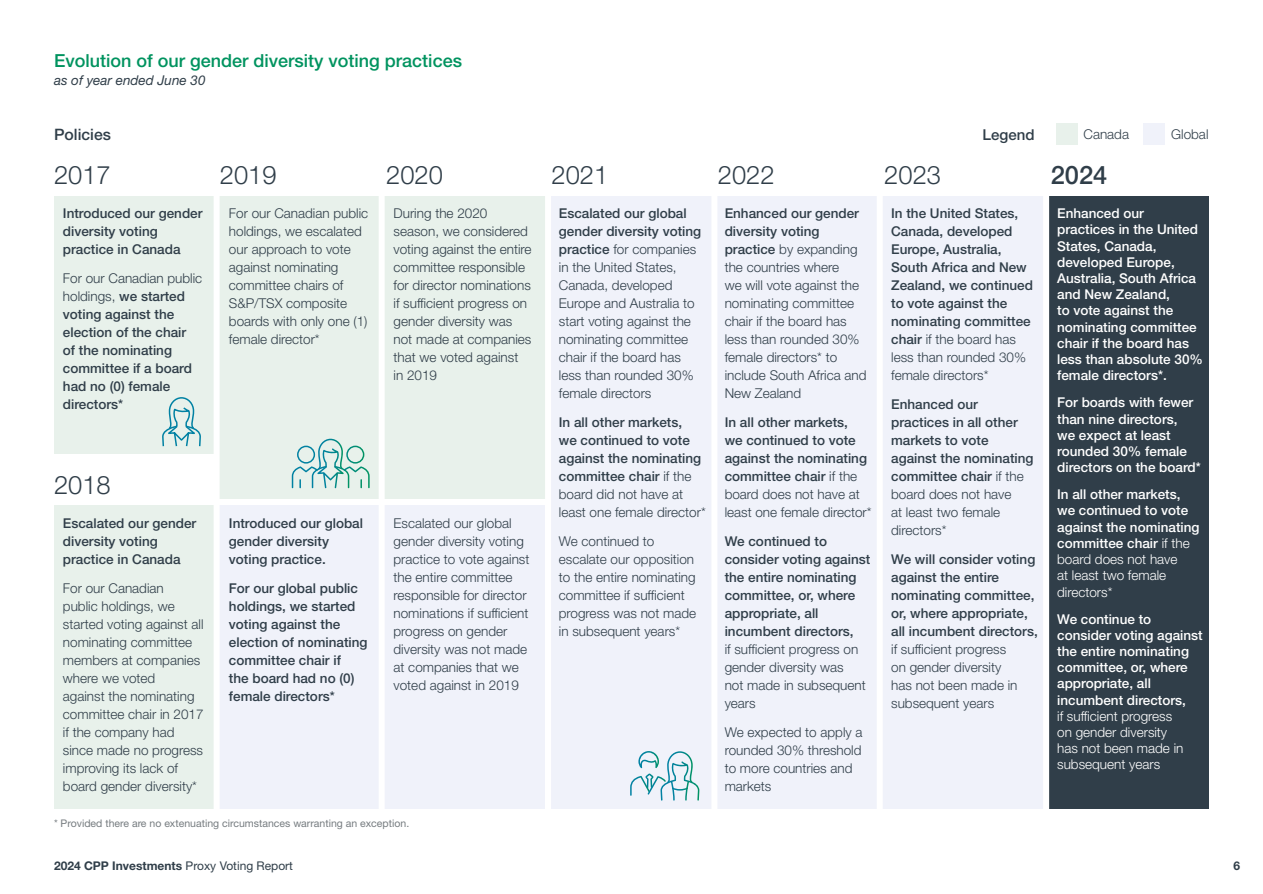
<style>
.page{position:relative;width:1263px;height:894px;background:#fff}
.page>*{position:absolute;margin:0;border:0;box-sizing:border-box;transform-origin:0 0}
.H5_timeline_dates{font:300 25.5px "Helvetica Neue LT Pro";color:#303e49}
.H5_timeline_dates-2{font:500 25.5px "Helvetica Neue LT Pro";color:#303e49}
.t1{font:500 18px "Helvetica Neue LT Pro";color:#00935f}
.t2{font:500 15.75px "Helvetica Neue LT Pro";color:#303e49}
.t3{font:500 15px "Helvetica Neue LT Pro";color:#303e49}
.Timeline_Body_-_black{font:300 13.5px/18px "Helvetica Neue LT Pro";color:#303e49}
.Timeline_Body_-_black-2{font:500 13.5px/18px "Helvetica Neue LT Pro";color:#303e49}
.Timeline_Body_-_white_test{font:500 13.5px/16.2px "Helvetica Neue LT Pro";color:#fff}
.t4{font:italic 13.5px "Helvetica Neue LT Pro";color:#303e49}
.t5{font:700 12px "Helvetica Neue LT Pro";color:#303e49}
.Footnote{font:10.5px "Helvetica Neue LT Pro";color:#767c80}
.s1{font-weight:300}
.s2{font-weight:500}
.s3{font-weight:400}
</style>
<div class="page">
<div style="left:216px;top:196px;width:332px;height:302px;background:#e8f1eb"></div>
<div style="left:219px;top:505px;width:325px;height:303px;background:#f0f2fa"></div>
<div style="left:548px;top:196px;width:497px;height:612px;background:#f0f2fa"></div>
<div style="left:1049px;top:196px;width:160px;height:612px;background:#303e49"></div>
<div style="left:54px;top:196px;width:160px;height:258px;background:#e8f1eb"></div>
<div style="left:54px;top:505px;width:160px;height:303px;background:#e8f1eb"></div>
<div style="left:214px;top:183px;width:6px;height:630px;background:#fff"></div>
<div style="left:379px;top:183px;width:6px;height:629px;background:#fff"></div>
<div style="left:545px;top:183px;width:6px;height:631px;background:#fff"></div>
<div style="left:711px;top:183px;width:6px;height:631px;background:#fff"></div>
<div style="left:876px;top:183px;width:6px;height:631px;background:#fff"></div>
<div style="left:1043px;top:183px;width:6px;height:631px;background:#fff"></div>
<div style="left:1056px;top:123px;width:21px;height:22px;background:#e8f1eb"></div>
<div style="left:1143px;top:123px;width:21px;height:22px;background:#f0f2fa"></div>
<svg style="left:162px;top:397px;width:39px;height:50px"></svg>
<img style="left:320px;top:438px;width:21px;height:7px">
<img style="left:297px;top:445px;width:67px;height:21px">
<img style="left:292px;top:466px;width:78px;height:22px">
<img style="left:638px;top:751px;width:21px;height:24px">
<img style="left:630px;top:775px;width:19px;height:20px">
<img style="left:660px;top:782px;width:39px;height:18px">
<img style="left:667px;top:751px;width:26px;height:31px">
<img style="left:647px;top:775px;width:19px;height:19px">
<h3 class="t1" style="left:54px;top:50px;width:409px">Evolution of our gender diversity voting practices</h3>
<h3 class="t4" style="left:54px;top:72px;width:153px">as of year ended June 30</h3>
<h4 class="t2" style="left:54px;top:125px;width:58px">Policies</h4>
<h5 class="H5_timeline_dates" style="left:54px;top:159px;width:58px">2017</h5>
<p class="Timeline_Body_-_black-2" style="left:63px;top:204px;width:141px">Introduced our gender diversity voting practice in Canada</p>
<p class="Timeline_Body_-_black-2" style="left:63px;top:269px;width:141px"><span class="s1">For our Canadian public holdings,</span> we started voting against the election of the chair<br>of the nominating committee if a board had no (0) female directors*</p>
<h5 class="H5_timeline_dates" style="left:220px;top:159px;width:58px">2019</h5>
<p class="Timeline_Body_-_black" style="left:229px;top:204px;width:141px">For our Canadian public holdings, we escalated our approach to vote against nominating committee chairs of<br>S&amp;P/TSX composite boards with only one (1) female director*</p>
<h5 class="H5_timeline_dates" style="left:386px;top:159px;width:58px">2020</h5>
<p class="Timeline_Body_-_black" style="left:393px;top:204px;width:140px">During the 2020 season, we considered voting against the entire committee responsible for director nominations if sufficient progress on gender diversity was not made at companies that we voted against<br>in 2019</p>
<h5 class="H5_timeline_dates" style="left:54px;top:469px;width:58px">2018</h5>
<p class="Timeline_Body_-_black-2" style="left:63px;top:513px;width:135px">Escalated our gender diversity voting practice in Canada</p>
<p class="Timeline_Body_-_black" style="left:63px;top:578px;width:142px">For our Canadian<br>public holdings, we started voting against all nominating committee members at companies where we voted<br>against the nominating committee chair in 2017 if the company had since made no progress improving its lack of board gender diversity*</p>
<p class="Timeline_Body_-_black-2" style="left:229px;top:513px;width:136px">Introduced our global gender diversity voting practice.</p>
<p class="Timeline_Body_-_black-2" style="left:229px;top:578px;width:140px">For our global public holdings, we started voting against the election of nominating committee chair if<br>the board had no (0) female directors*</p>
<p class="Timeline_Body_-_black" style="left:393px;top:513px;width:137px">Escalated our global gender diversity voting practice to vote against the entire committee responsible for director nominations if sufficient progress on gender diversity was not made at companies that we voted against in 2019</p>
<p class="Footnote" style="left:54px;top:816px;width:357px">* Provided there are no extenuating circumstances warranting an exception.</p>
<h5 class="H5_timeline_dates" style="left:551px;top:159px;width:58px">2021</h5>
<p class="Timeline_Body_-_black" style="left:559px;top:204px;width:144px"><span class="s2">Escalated our global gender diversity voting practice</span> for companies in the United States,<br>Canada, developed<br>Europe and Australia to start voting against the nominating committee chair if the board has less than rounded 30% female directors</p>
<p class="Timeline_Body_-_black-2" style="left:559px;top:413px;width:148px">In all other markets,<br>we continued to vote against the nominating committee chair <span class="s1">if the board did not have at least one female director*</span></p>
<p class="Timeline_Body_-_black" style="left:559px;top:531px;width:139px">We continued to escalate our opposition to the entire nominating committee if sufficient progress was not made in subsequent years*</p>
<h5 class="H5_timeline_dates" style="left:718px;top:159px;width:58px">2022</h5>
<p class="Timeline_Body_-_black" style="left:724px;top:204px;width:143px"><span class="s2">Enhanced our gender diversity voting practice</span> by expanding the countries where<br>we will vote against the nominating committee chair if the board has less than rounded 30% female directors* to include South Africa and<br>New Zealand</p>
<p class="Timeline_Body_-_black-2" style="left:724px;top:413px;width:148px">In all other markets,<br>we continued to vote against the nominating committee chair <span class="s1">if the board does not have at least one female director*</span></p>
<p class="Timeline_Body_-_black-2" style="left:724px;top:532px;width:147px">We continued to consider voting against the entire nominating committee, or, where appropriate, all incumbent directors,<br><span class="s1">if sufficient progress on gender diversity was<br>not made in subsequent years</span></p>
<p class="Timeline_Body_-_black" style="left:724px;top:722px;width:139px">We expected to apply a rounded 30% threshold to more countries and markets</p>
<p class="t3" style="left:982px;top:125px;width:53px">Legend</p>
<p class="Timeline_Body_-_black" style="left:1083px;top:125px;width:47px">Canada</p>
<p class="Timeline_Body_-_black" style="left:1171px;top:125px;width:39px">Global</p>
<h5 class="H5_timeline_dates" style="left:884px;top:159px;width:58px">2023</h5>
<p class="Timeline_Body_-_black-2" style="left:891px;top:204px;width:143px">In the United States,<br>Canada, developed<br>Europe, Australia,<br>South Africa and New<br>Zealand, we continued to vote against the nominating committee chair <span class="s1">if the board has less than rounded 30% female directors*</span></p>
<p class="Timeline_Body_-_black-2" style="left:891px;top:395px;width:144px">Enhanced our practices in all other markets to vote against the nominating committee chair <span class="s1">if the board does not have<br>at least two female directors*</span></p>
<p class="Timeline_Body_-_black-2" style="left:891px;top:550px;width:148px">We will consider voting against the entire nominating committee, or, where appropriate, all incumbent directors, <span class="s1">if sufficient progress<br>on gender diversity<br>has not been made in subsequent years</span></p>
<h5 class="H5_timeline_dates-2" style="left:1050px;top:160px;width:58px">2024</h5>
<p class="Timeline_Body_-_white_test" style="left:1057px;top:205px;width:147px">Enhanced our practices in the United<br>States, Canada, developed Europe,<br>Australia, South Africa and New Zealand,<br>to vote against the nominating committee chair if the board has less than absolute 30% female directors*.</p>
<p class="Timeline_Body_-_white_test" style="left:1057px;top:394px;width:145px">For boards with fewer than nine directors,<br>we expect at least rounded 30% female directors on the board*</p>
<p class="Timeline_Body_-_white_test" style="left:1057px;top:486px;width:144px">In all other markets, we continued to vote against the nominating committee chair <span class="s1">if the board does not have<br>at least two female directors*</span></p>
<p class="Timeline_Body_-_white_test" style="left:1057px;top:610px;width:147px">We continue to consider voting against the entire nominating committee, or, where appropriate, all incumbent directors,<br><span class="s1">if sufficient progress<br>on gender diversity<br>has not been made in subsequent years</span></p>
<p class="t5" style="left:54px;top:857px;width:240px">2024 CPP Investments <span class="s3">Proxy Voting Report</span></p>
<p class="t5" style="left:1233px;top:857px;width:8px">6</p>
</div>
